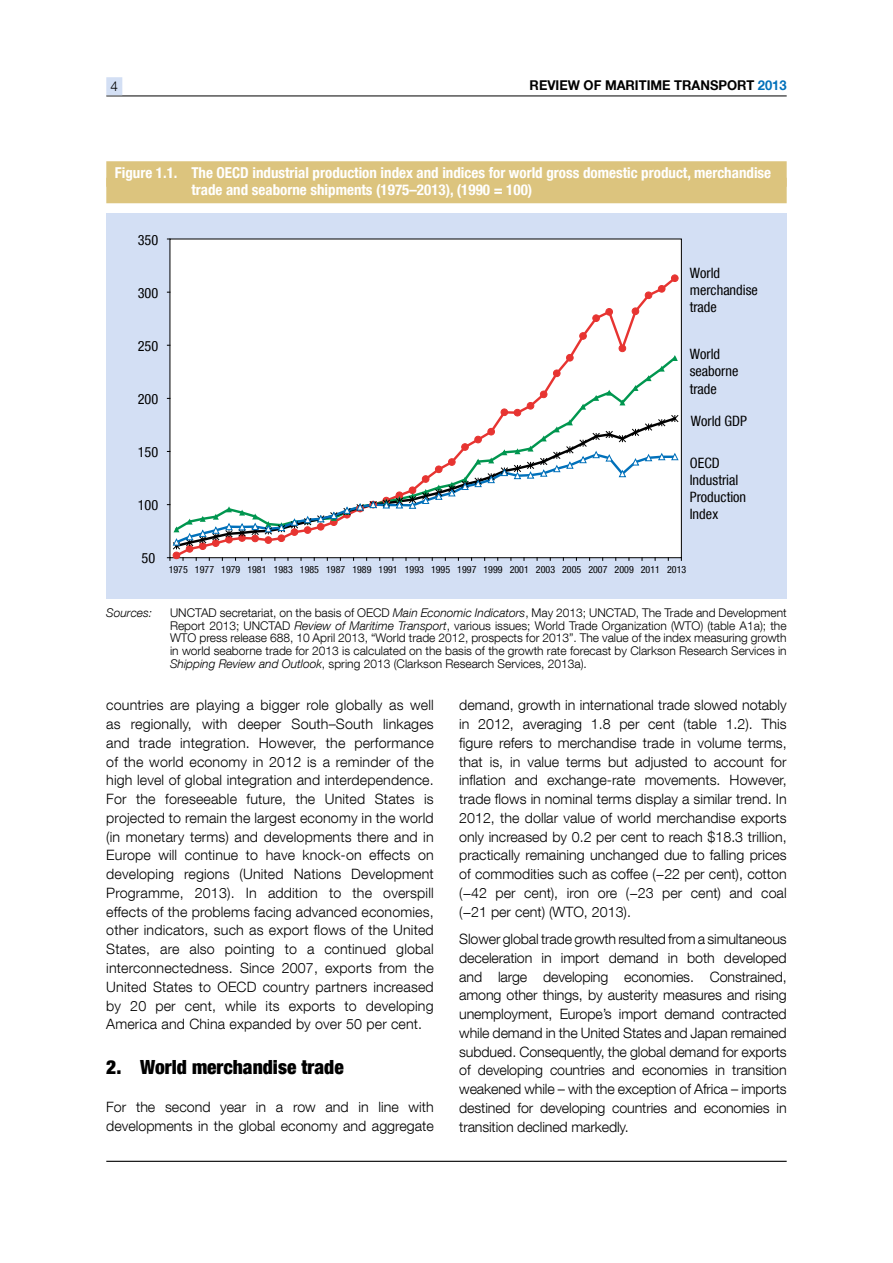
<style>
.page{position:relative;width:893px;height:1263px;background:#fff}
.page>*{position:absolute;margin:0;border:0;box-sizing:border-box;transform-origin:0 0}
.t1{font:900 condensed 19.5px "Helvetica Neue LT Com";color:#000}
.t2{font:700 condensed 15px/16.5px "Helvetica Neue LT Com";color:#fff}
.t3{font:300 14.25px/18.8px "Helvetica Neue LT Com";color:#000;text-align:justify}
.t4{font:condensed 14.25px/17.1px "Helvetica Neue LT Com";color:#000}
.t5{font:700 13.5px "Helvetica Neue LT Com";color:#000;scale:.96 1}
.t6{font:300 13.5px "Helvetica Neue LT Com";color:#000}
.t7{font:300 12px/12.8px "Helvetica Neue LT Com";color:#000;text-align:justify}
.t8{font:italic 300 12px "Helvetica Neue LT Com";color:#000}
.t9{font:condensed 10.05px "Helvetica Neue LT Com";color:#000}
.s1{color:#0070ba}
.s2{font-style:italic}
</style>
<div class="page">
<hr style="left:106px;top:1161px;width:681px;height:1px;background:#000">
<hr style="left:106px;top:96px;width:681px;height:1px;background:#000">
<div style="left:106px;top:77px;width:16px;height:14px;background:#d3dff4"></div>
<hr style="left:106px;top:91px;width:16px;height:4px;background:#d3dff4">
<div style="left:106px;top:213px;width:681px;height:385px;background:#d3dff4"></div>
<div style="left:170px;top:239px;width:511px;height:319px;background:#fff"></div>
<div style="left:671px;top:274px;width:7px;height:8px;border:1px solid #e73431;border-radius:50%"></div>
<svg style="left:167px;top:275px;width:515px;height:285px"></svg>
<div style="left:106px;top:161px;width:681px;height:26px;background:#dcc47e"></div>
<div style="left:106px;top:178px;width:681px;height:25px;background:#dcc47e"></div>
<p class="t6" style="left:111px;top:78px;width:9px">4</p>
<p class="t5" style="left:530px;top:77px;width:269px">REVIEW OF MARITIME TRANSPORT <span class="s1">2013</span></p>
<p class="t2" style="left:191px;top:164px;width:581px;text-indent:-77px">Figure 1.1. The OECD industrial production index and indices for world gross domestic product, merchandise trade and seaborne shipments (1975–2013), (1990 = 100)</p>
<p class="t4" style="left:138px;top:231px;width:22px">350</p>
<p class="t4" style="left:138px;top:284px;width:22px">300</p>
<p class="t4" style="left:138px;top:337px;width:22px">250</p>
<p class="t4" style="left:138px;top:390px;width:22px">200</p>
<p class="t4" style="left:138px;top:443px;width:22px">150</p>
<p class="t4" style="left:138px;top:496px;width:22px">100</p>
<p class="t4" style="left:690px;top:264px;width:70px">World merchandise trade</p>
<p class="t4" style="left:690px;top:346px;width:50px">World seaborne trade</p>
<p class="t4" style="left:691px;top:413px;width:58px">World GDP</p>
<p class="t4" style="left:690px;top:454px;width:58px">OECD<br>Industrial<br>Production<br>Index</p>
<p class="t4" style="left:142px;top:549px;width:15px">50</p>
<p class="t9" style="left:169px;top:563px;width:519px">1975 1977 1979 1981 1983 1985 1987 1989 1991 1993 1995 1997 1999 2001 2003 2005 2007 2009 2011 2013</p>
<p class="t8" style="left:106px;top:605px;width:48px">Sources:</p>
<p class="t7" style="left:170px;top:606px;width:618px">UNCTAD secretariat, on the basis of OECD <span class="s2">Main Economic Indicators</span>, May 2013; UNCTAD, The Trade and Development Report 2013; UNCTAD <span class="s2">Review of Maritime Transport</span>, various issues; World Trade Organization (WTO) (table A1a); the WTO press release 688, 10 April 2013, “World trade 2012, prospects for 2013”. The value of the index measuring growth in world seaborne trade for 2013 is calculated on the basis of the growth rate forecast by Clarkson Research Services in <span class="s2">Shipping Review and Outlook</span>, spring 2013 (Clarkson Research Services, 2013a).</p>
<p class="t3" style="left:106px;top:696px;width:329px">countries are playing a bigger role globally as well as regionally, with deeper South–South linkages and trade integration. However, the performance of the world economy in 2012 is a reminder of the high level of global integration and interdependence.<br>For the foreseeable future, the United States is projected to remain the largest economy in the world (in monetary terms) and developments there and in Europe will continue to have knock-on effects on developing regions (United Nations Development Programme, 2013). In addition to the overspill effects of the problems facing advanced economies, other indicators, such as export flows of the United States, are also pointing to a continued global interconnectedness. Since 2007, exports from the United States to OECD country partners increased by 20 per cent, while its exports to developing America and China expanded by over 50 per cent.</p>
<h1 class="t1" style="left:106px;top:1056px;width:239px">2. World merchandise trade</h1>
<p class="t3" style="left:106px;top:1097px;width:329px">For the second year in a row and in line with developments in the global economy and aggregate</p>
<p class="t3" style="left:459px;top:696px;width:329px">demand, growth in international trade slowed notably in 2012, averaging 1.8 per cent (table 1.2). This figure refers to merchandise trade in volume terms, that is, in value terms but adjusted to account for inflation and exchange-rate movements. However, trade flows in nominal terms display a similar trend. In 2012, the dollar value of world merchandise exports only increased by 0.2 per cent to reach $18.3 trillion, practically remaining unchanged due to falling prices of commodities such as coffee (−22 per cent), cotton (−42 per cent), iron ore (−23 per cent) and coal (−21 per cent) (WTO, 2013).</p>
<p class="t3" style="left:459px;top:929px;width:329px">Slower global trade growth resulted from a simultaneous deceleration in import demand in both developed and large developing economies. Constrained, among other things, by austerity measures and rising unemployment, Europe’s import demand contracted while demand in the United States and Japan remained subdued. Consequently, the global demand for exports of developing countries and economies in transition weakened while – with the exception of Africa – imports destined for developing countries and economies in transition declined markedly.</p>
</div>
